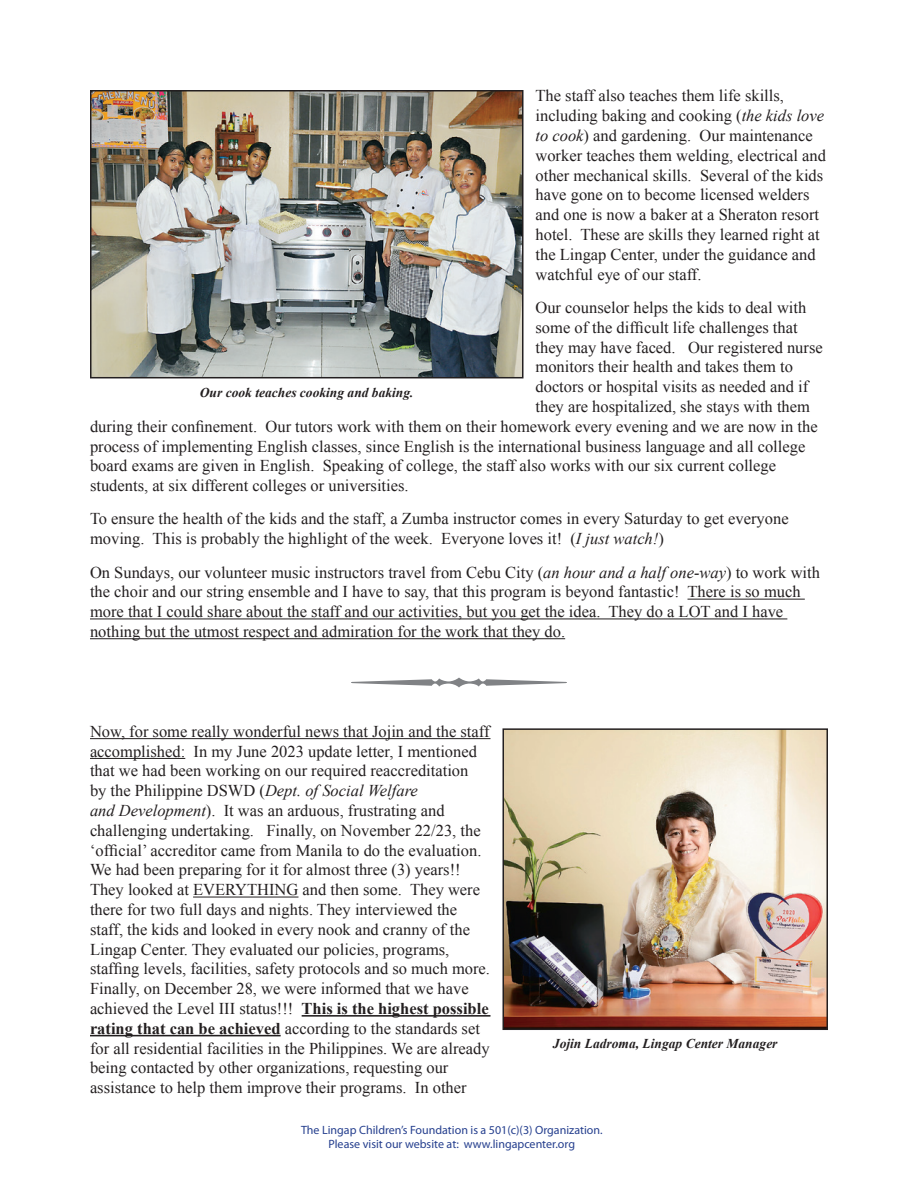
<style>
.page{position:relative;width:918px;height:1188px;background:#fff}
.page>*{position:absolute;margin:0;border:0;box-sizing:border-box;transform-origin:0 0}
.t1{font:16.5px/19.8px "Times New Roman";color:#231f20}
.t2{font:italic 700 13.5px "Times New Roman";color:#231f20}
.t3{font:12px/14.4px "Myriad Pro";color:#253f8e;text-align:center}
.s1{font-style:italic}
.s2{font-weight:700}
</style>
<div class="page">
<hr style="left:688px;top:599px;width:117px;height:1px;background:#231f20">
<hr style="left:90px;top:619px;width:697px;height:1px;background:#231f20">
<hr style="left:90px;top:638px;width:475px;height:1px;background:#231f20">
<hr style="left:90px;top:738px;width:400px;height:1px;background:#231f20">
<hr style="left:90px;top:758px;width:95px;height:1px;background:#231f20">
<hr style="left:193px;top:897px;width:105px;height:1px;background:#231f20">
<hr style="left:302px;top:1015px;width:188px;height:2px;background:#231f20">
<hr style="left:90px;top:1035px;width:191px;height:1px;background:#231f20">
<img style="left:505px;top:731px;width:320px;height:296px">
<div style="left:502px;top:728px;width:326px;height:302px;border:2px solid #231f20"></div>
<img style="left:93px;top:93px;width:428px;height:282px">
<div style="left:90px;top:90px;width:434px;height:288px;border:2px solid #231f20"></div>
<svg style="left:351px;top:678px;width:216px;height:9px"></svg>
<p class="t1" style="left:536px;top:86px;width:292px">The staff also teaches them life skills, including baking and cooking (<span class="s1">the kids love to cook</span>) and gardening. Our maintenance worker teaches them welding, electrical and other mechanical skills. Several of the kids have gone on to become licensed welders and one is now a baker at a Sheraton resort hotel. These are skills they learned right at the Lingap Center, under the guidance and watchful eye of our staff.</p>
<p class="t1" style="left:536px;top:297px;width:272px">Our counselor helps the kids to deal with</p>
<p class="t1" style="left:536px;top:317px;width:264px">some of the difficult life challenges that</p>
<p class="t1" style="left:536px;top:337px;width:289px">they may have faced. Our registered nurse</p>
<p class="t1" style="left:536px;top:357px;width:259px">monitors their health and takes them to</p>
<p class="t1" style="left:536px;top:376px;width:274px">doctors or hospital visits as needed and if</p>
<p class="t1" style="left:536px;top:396px;width:276px">they are hospitalized, she stays with them</p>
<p class="t1" style="left:90px;top:416px;width:729px">during their confinement. Our tutors work with them on their homework every evening and we are now in the</p>
<p class="t1" style="left:90px;top:436px;width:717px">process of implementing English classes, since English is the international business language and all college</p>
<p class="t1" style="left:90px;top:456px;width:688px">board exams are given in English. Speaking of college, the staff also works with our six current college</p>
<p class="t1" style="left:90px;top:475px;width:320px">students, at six different colleges or universities.</p>
<p class="t1" style="left:90px;top:509px;width:700px">To ensure the health of the kids and the staff, a Zumba instructor comes in every Saturday to get everyone moving. This is probably the highlight of the week. Everyone loves it! (<span class="s1">I just watch!</span>)</p>
<p class="t1" style="left:90px;top:562px;width:732px">On Sundays, our volunteer music instructors travel from Cebu City (<span class="s1">an hour and a half one-way</span>) to work with the choir and our string ensemble and I have to say, that this program is beyond fantastic! There is so much more that I could share about the staff and our activities, but you get the idea. They do a LOT and I have nothing but the utmost respect and admiration for the work that they do.</p>
<p class="t2" style="left:200px;top:383px;width:215px">Our cook teaches cooking and baking.</p>
<p class="t1" style="left:90px;top:721px;width:402px">Now, for some really wonderful news that Jojin and the staff accomplished: In my June 2023 update letter, I mentioned that we had been working on our required reaccreditation<br>by the Philippine DSWD (<span class="s1">Dept. of Social Welfare<br>and Development</span>). It was an arduous, frustrating and challenging undertaking. Finally, on November 22/23, the ‘official’ accreditor came from Manila to do the evaluation.<br>We had been preparing for it for almost three (3) years!!<br>They looked at EVERYTHING and then some. They were there for two full days and nights. They interviewed the staff, the kids and looked in every nook and cranny of the Lingap Center. They evaluated our policies, programs, staffing levels, facilities, safety protocols and so much more.<br>Finally, on December 28, we were informed that we have achieved the Level III status!!! <span class="s2">This is the highest possible rating that can be achieved</span> according to the standards set for all residential facilities in the Philippines. We are already being contacted by other organizations, requesting our assistance to help them improve their programs. In other</p>
<p class="t2" style="left:553px;top:1034px;width:226px">Jojin Ladroma, Lingap Center Manager</p>
<p class="t3" style="left:301px;top:1123px;width:303px">The Lingap Children’s Foundation is a 501(c)(3) Organization.<br>Please visit our website at: www.lingapcenter.org</p>
</div>
